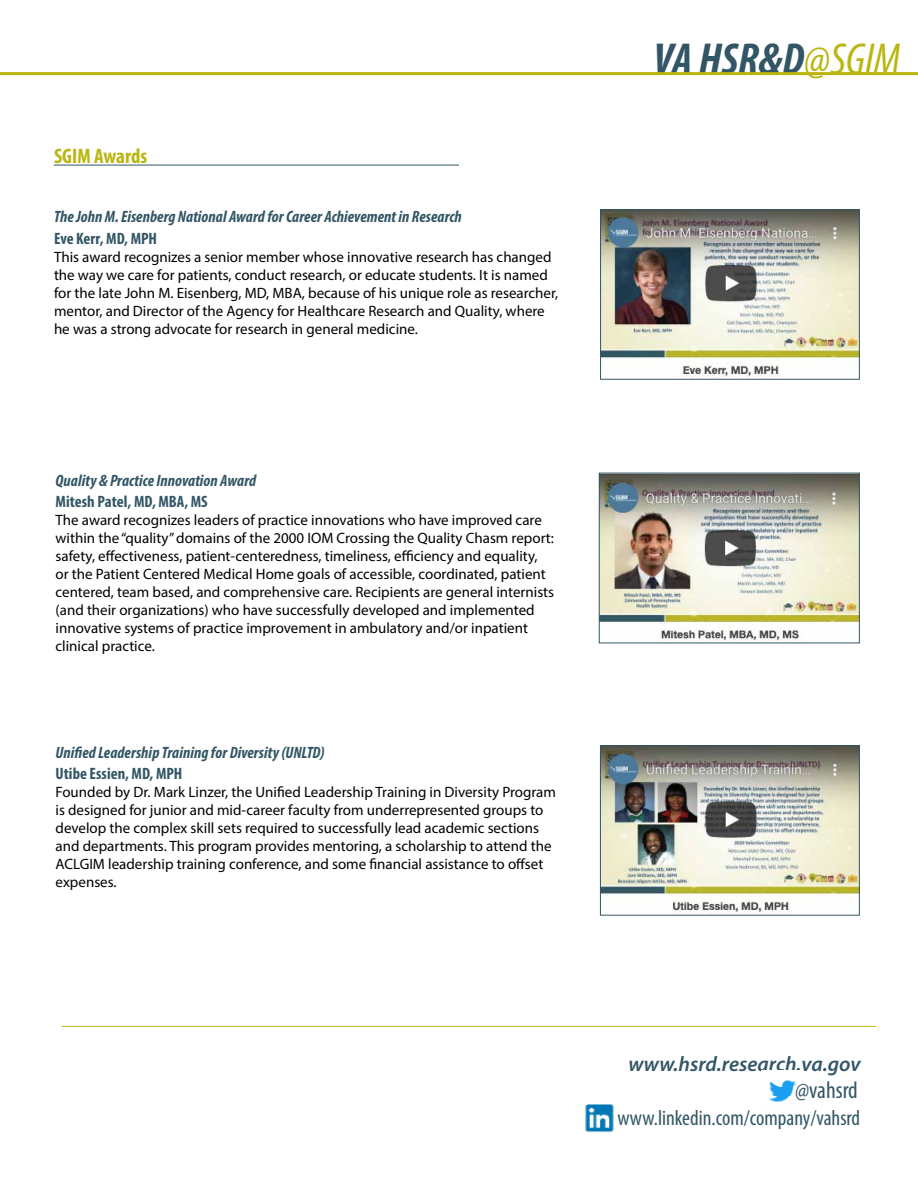
<style>
.page{position:relative;width:918px;height:1188px;background:#fff}
.page>*{position:absolute;margin:0;border:0;box-sizing:border-box;transform-origin:0 0}
.t1{font:italic 700 condensed 45px "Myriad Pro";color:#325665}
.t2{font:condensed 24px "Myriad Pro";color:#325665}
.t3{font:condensed 21.6px "Myriad Pro";color:#325665}
.t4{font:italic 600 21px "Myriad Pro";color:#325665}
.t5{font:700 condensed 21px "Myriad Pro";color:#b8b60f}
.t6{font:italic 700 condensed 16.5px "Myriad Pro";color:#325665}
.t7{font:700 condensed 16.5px "Myriad Pro";color:#325665}
.t8{font:15px/18px "Myriad Pro";color:#000}
.s1{font-weight:400;color:#b8b60f}
</style>
<div class="page">
<img style="left:769px;top:1080px;width:28px;height:22px">
<img style="left:585px;top:1104px;width:29px;height:29px">
<hr style="left:62px;top:1026px;width:814px;height:1px;background:#b8b60f">
<hr style="left:0;top:72px;width:918px;height:3px;background:#b8b60f">
<img style="left:602px;top:748px;width:256px;height:165px">
<div style="left:600px;top:746px;width:260px;height:169px;border:1px solid #325665"></div>
<img style="left:602px;top:212px;width:256px;height:165px">
<div style="left:600px;top:210px;width:260px;height:169px;border:1px solid #325665"></div>
<hr style="left:54px;top:165px;width:405px;height:1px;background:#325665">
<img style="left:601px;top:475px;width:257px;height:166px">
<div style="left:599px;top:473px;width:261px;height:170px;border:1px solid #325665"></div>
<h3 class="t5" style="left:54px;top:143px;width:95px">SGIM Awards</h3>
<p class="t6" style="left:54px;top:206px;width:409px">The John M. Eisenberg National Award for Career Achievement in Research</p>
<p class="t7" style="left:54px;top:228px;width:105px">Eve Kerr, MD, MPH</p>
<p class="t8" style="left:54px;top:247px;width:506px">This award recognizes a senior member whose innovative research has changed the way we care for patients, conduct research, or educate students. It is named for the late John M. Eisenberg, MD, MBA, because of his unique role as researcher, mentor, and Director of the Agency for Healthcare Research and Quality, where he was a strong advocate for research in general medicine.</p>
<p class="t6" style="left:56px;top:470px;width:202px">Quality &amp; Practice Innovation Award</p>
<p class="t7" style="left:56px;top:492px;width:154px">Mitesh Patel, MD, MBA, MS</p>
<p class="t8" style="left:56px;top:511px;width:500px">The award recognizes leaders of practice innovations who have improved care within the “quality” domains of the 2000 IOM Crossing the Quality Chasm report: safety, effectiveness, patient-centeredness, timeliness, efficiency and equality, or the Patient Centered Medical Home goals of accessible, coordinated, patient centered, team based, and comprehensive care. Recipients are general internists (and their organizations) who have successfully developed and implemented innovative systems of practice improvement in ambulatory and/or inpatient clinical practice.</p>
<p class="t6" style="left:56px;top:742px;width:271px">Unified Leadership Training for Diversity (UNLTD)</p>
<p class="t7" style="left:56px;top:764px;width:128px">Utibe Essien, MD, MPH</p>
<p class="t8" style="left:56px;top:783px;width:502px">Founded by Dr. Mark Linzer, the Unified Leadership Training in Diversity Program is designed for junior and mid-career faculty from underrepresented groups to develop the complex skill sets required to successfully lead academic sections and departments. This program provides mentoring, a scholarship to attend the ACLGIM leadership training conference, and some financial assistance to offset expenses.</p>
<h1 class="t1" style="left:654px;top:31px;width:248px">VA HSR&amp;D<span class="s1">@SGIM</span></h1>
<h3 class="t4" style="left:628px;top:1050px;width:234px">www.hsrd.research.va.gov</h3>
<h2 class="t2" style="left:795px;top:1076px;width:64px">@vahsrd</h2>
<h3 class="t3" style="left:617px;top:1105px;width:244px">www.linkedin.com/company/vahsrd</h3>
</div>
